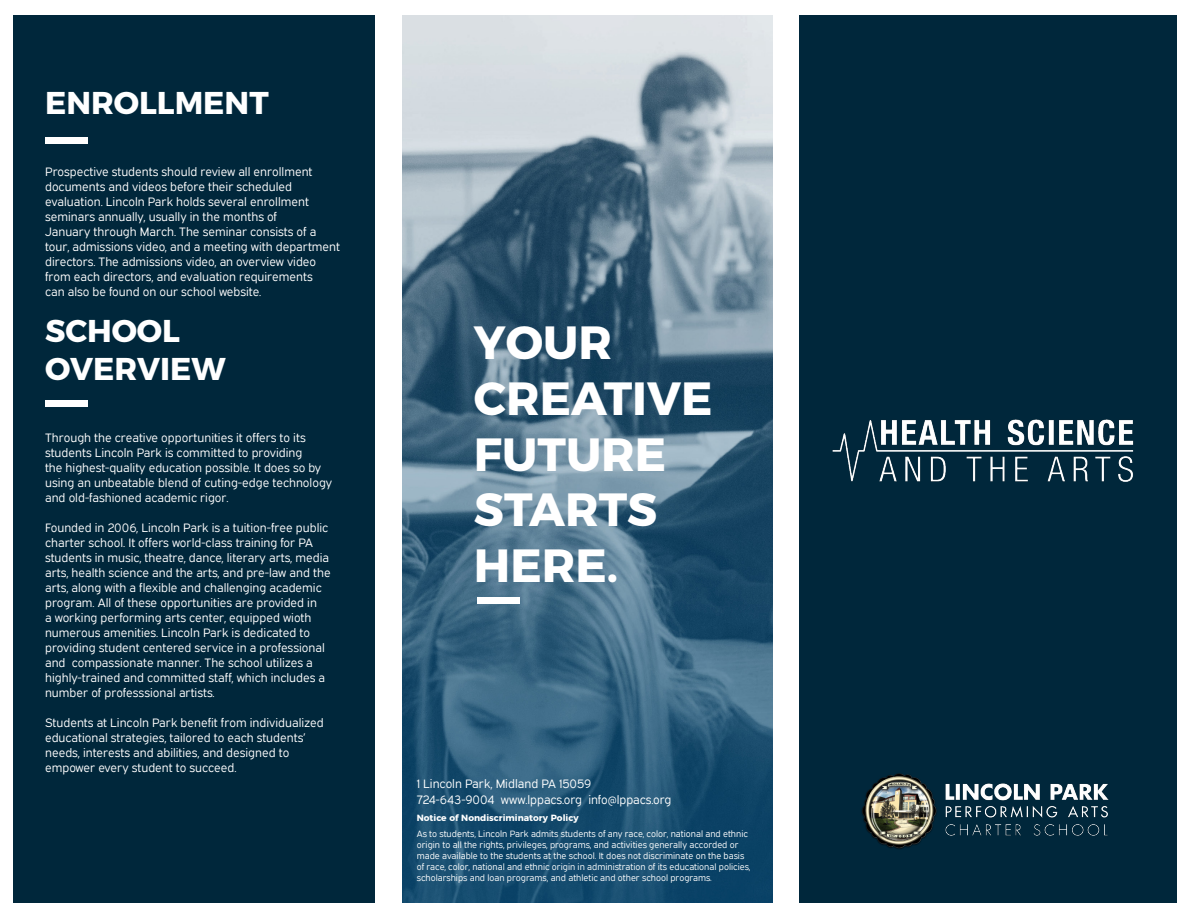
<style>
.page{position:relative;width:1188px;height:918px;background:#fff}
.page>*{position:absolute;margin:0;border:0;box-sizing:border-box;transform-origin:0 0}
.t1{font:700 46.5px/55.8px "Montserrat";color:#fff}
.t2{font:700 31.5px/37.8px "Montserrat";color:#fff}
.t3{font:12px/15px "Expressway Bk";color:#fff}
.t4{font:9px/10.8px "Expressway Bk";color:#fff}
.t5{font:700 9px "Montserrat";color:#fff}
</style>
<div class="page">
<img style="left:403px;top:15px;width:370px;height:888px">
<div style="left:14px;top:15px;width:361px;height:888px;background:#00273b"></div>
<div style="left:800px;top:15px;width:377px;height:888px;background:#00273b"></div>
<img style="left:862px;top:773px;width:247px;height:76px">
<div style="left:477px;top:597px;width:43px;height:7px;background:#fff"></div>
<div style="left:45px;top:137px;width:43px;height:7px;background:#fff"></div>
<div style="left:45px;top:400px;width:43px;height:7px;background:#fff"></div>
<img style="left:758px;top:282px;width:376px;height:336px">
<h2 class="t2" style="left:45px;top:81px;width:225px">ENROLLMENT</h2>
<p class="t3" style="left:45px;top:163px;width:296px">Prospective students should review all enrollment documents and videos before their scheduled evaluation. Lincoln Park holds several enrollment seminars annually, usually in the months of<br>January through March. The seminar consists of a tour, admissions video, and a meeting with department directors. The admissions video, an overview video from each directors, and evaluation requirements<br>can also be found on our school website.</p>
<h2 class="t2" style="left:45px;top:310px;width:182px">SCHOOL<br>OVERVIEW</h2>
<p class="t3" style="left:45px;top:429px;width:289px">Through the creative opportunities it offers to its students Lincoln Park is committed to providing<br>the highest-quality education possible. It does so by using an unbeatable blend of cuting-edge technology and old-fashioned academic rigor.</p>
<p class="t3" style="left:45px;top:519px;width:287px">Founded in 2006, Lincoln Park is a tuition-free public charter school. It offers world-class training for PA students in music, theatre, dance, literary arts, media arts, health science and the arts, and pre-law and the arts, along with a flexible and challenging academic program. All of these opportunities are provided in<br>a working performing arts center, equipped wioth numerous amenities. Lincoln Park is dedicated to providing student centered service in a professional and compassionate manner. The school utilizes a highly-trained and committed staff, which includes a number of professsional artists.</p>
<p class="t3" style="left:45px;top:714px;width:280px">Students at Lincoln Park benefit from individualized educational strategies, tailored to each students’ needs, interests and abilities, and designed to empower every student to succeed.</p>
<h1 class="t1" style="left:474px;top:311px;width:240px">YOUR<br>CREATIVE<br>FUTURE<br>STARTS<br>HERE.</h1>
<p class="t3" style="left:417px;top:775px;width:176px">1 Lincoln Park, Midland PA 15059</p>
<p class="t5" style="left:417px;top:811px;width:163px">Notice of Nondiscriminatory Policy</p>
<p class="t3" style="left:417px;top:791px;width:256px">724-643-9004 www.lppacs.org info@lppacs.org</p>
<p class="t4" style="left:417px;top:828px;width:335px">As to students, Lincoln Park admits students of any race, color, national and ethnic origin to all the rights, privileges, programs, and activities generally accorded or made available to the students at the school. It does not discriminate on the basis of race, color, national and ethnic origin in administration of its educational policies, scholarships and loan programs, and athletic and other school programs.</p>
</div>
